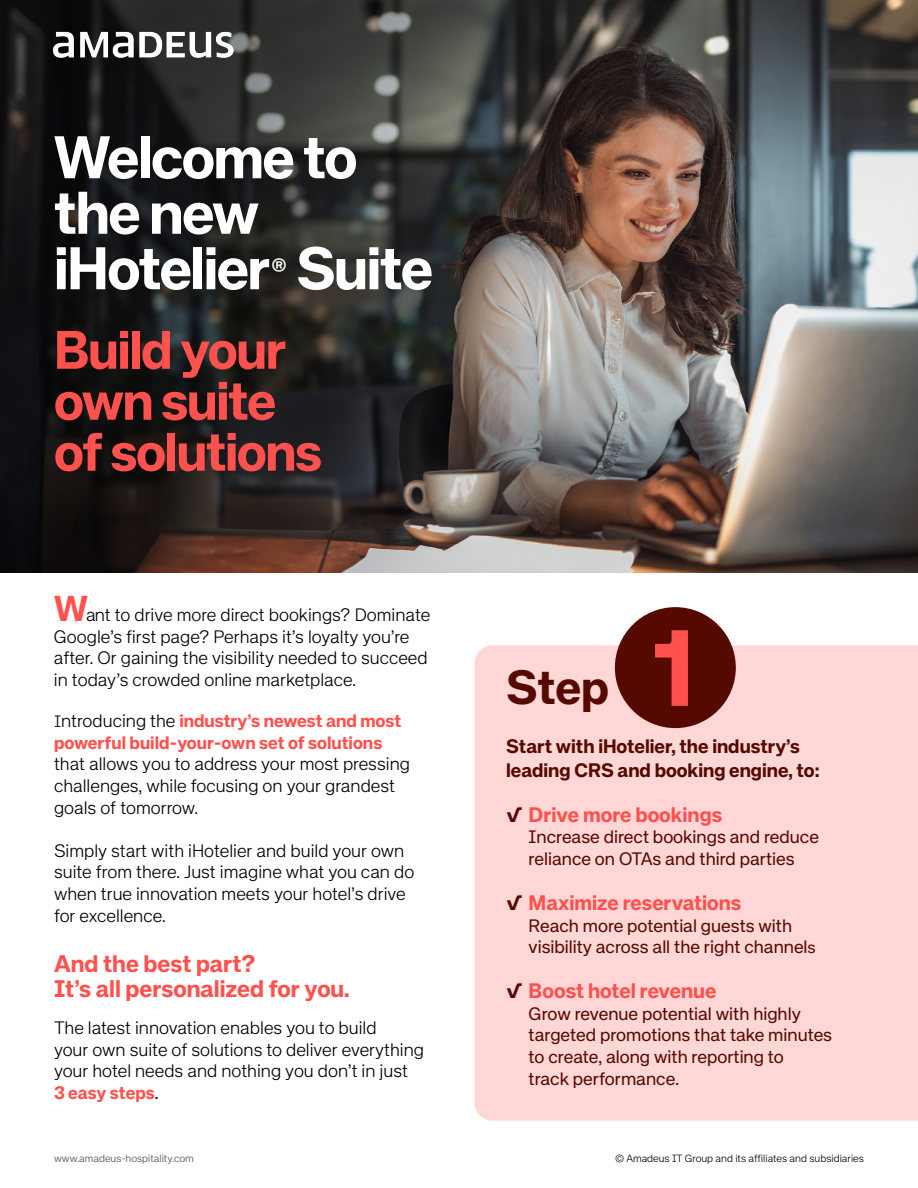
<style>
.page{position:relative;width:918px;height:1188px;background:#fff}
.page>*{position:absolute;margin:0;border:0;box-sizing:border-box;transform-origin:0 0}
.t1{font:700 108px "Amadeus Neue";color:#ff514d}
.t2{font:700 60px/55.5px "Amadeus Neue";letter-spacing:-.025em;color:#fff}
.t3{font:700 54px/51px "Amadeus Neue";letter-spacing:-.025em;color:#ff514d}
.t4{font:700 48px "Amadeus Neue";color:#560900}
.t5{font:700 24px/25.5px "Amadeus Neue";color:#ff514d}
.t6{font:700 21px "Amadeus Neue";color:#ff514d}
.t7{font:700 19.5px/23.4px "Amadeus Neue";color:#560900}
.t8{font:300 18px/21.6px "Amadeus Neue";color:#000}
.t9{font:18px/21.6px "Amadeus Neue";color:#560900}
.t10{font:700 18px/21.6px "Amadeus Neue";color:#ff514d}
.t11{font:700 18px "Amadeus Neue";color:#fff}
.t12{font:300 10.5px "Amadeus Neue";color:#000}
.t13{font:300 10.5px "Amadeus Neue";color:#4f4e51}
.s1{font-weight:700;font-size:36px;color:#ff514d}
.s2{font-weight:300;font-size:16.5px;color:#000}
.s3{font-weight:300;color:#000}
.s4{font-weight:700;color:#ff514d}
.s5{font-weight:400}
.s6{color:#560900}
.s7{font-size:16.5px}
</style>
<div class="page">
<img style="left:0;top:0;width:918px;height:572px">
<div style="left:474px;top:645px;width:444px;height:476px;background:#ffd7d7"></div>
<img style="left:49px;top:23px;width:192px;height:43px">
<div style="left:615px;top:607px;width:121px;height:121px;background:#560900;border-radius:50%"></div>
<h2 class="t2" style="left:54px;top:130px;width:381px">Welcome to the new iHotelier Suite</h2>
<p class="t11" style="left:271px;top:255px;width:17px">®</p>
<h3 class="t3" style="left:54px;top:325px;width:270px">Build your own suite of solutions</h3>
<p class="t8" style="left:54px;top:604px;width:378px"><span class="s1">W</span>ant to drive more direct bookings? Dominate Google’s first page? Perhaps it’s loyalty you’re after. Or gaining the visibility needed to succeed in today’s crowded online marketplace.</p>
<p class="t10" style="left:54px;top:710px;width:349px"><span class="s2">I</span><span class="s3">ntroducing the</span> industry’s newest and most powerful build-your-own set of solutions</p>
<p class="t8" style="left:54px;top:754px;width:358px">that allows you to address your most pressing challenges, while focusing on your grandest goals of tomorrow.</p>
<p class="t8" style="left:54px;top:840px;width:362px">Simply start with iHotelier and build your own suite from there. Just imagine what you can do when true innovation meets your hotel’s drive for excellence.</p>
<h3 class="t5" style="left:54px;top:951px;width:297px">And the best part?<br>It’s all personalized for you.</h3>
<p class="t8" style="left:54px;top:1017px;width:372px">The latest innovation enables you to build<br>your own suite of solutions to deliver everything your hotel needs and nothing you don’t in just<br><span class="s4">3 easy steps</span><span class="s5">.</span></p>
<p class="t13" style="left:54px;top:1152px;width:141px">www.amadeus-hospitality.com</p>
<h3 class="t4" style="left:506px;top:660px;width:105px">Step</h3>
<h1 class="t1" style="left:652px;top:605px;width:45px">1</h1>
<p class="t7" style="left:506px;top:735px;width:315px">Start with iHotelier, the industry’s leading CRS and booking engine, to:</p>
<p class="t6" style="left:506px;top:802px;width:218px"><span class="s6">√</span> Drive more bookings</p>
<p class="t9" style="left:529px;top:827px;width:292px">Increase direct bookings and reduce reliance on OTAs and third parties</p>
<p class="t6" style="left:506px;top:890px;width:237px"><span class="s6">√</span> Maximize reservations</p>
<p class="t9" style="left:529px;top:915px;width:289px">Reach more potential guests with visibility across all the right channel<span class="s7">s</span></p>
<p class="t6" style="left:506px;top:979px;width:212px"><span class="s6">√</span> Boost hotel revenue</p>
<p class="t9" style="left:529px;top:1003px;width:305px">Grow revenue potential with highly targeted promotions that take minutes to create, along with reporting to<br>track performance.</p>
<p class="t12" style="left:615px;top:1152px;width:250px">© Amadeus IT Group and its affiliates and subsidiaries</p>
</div>
